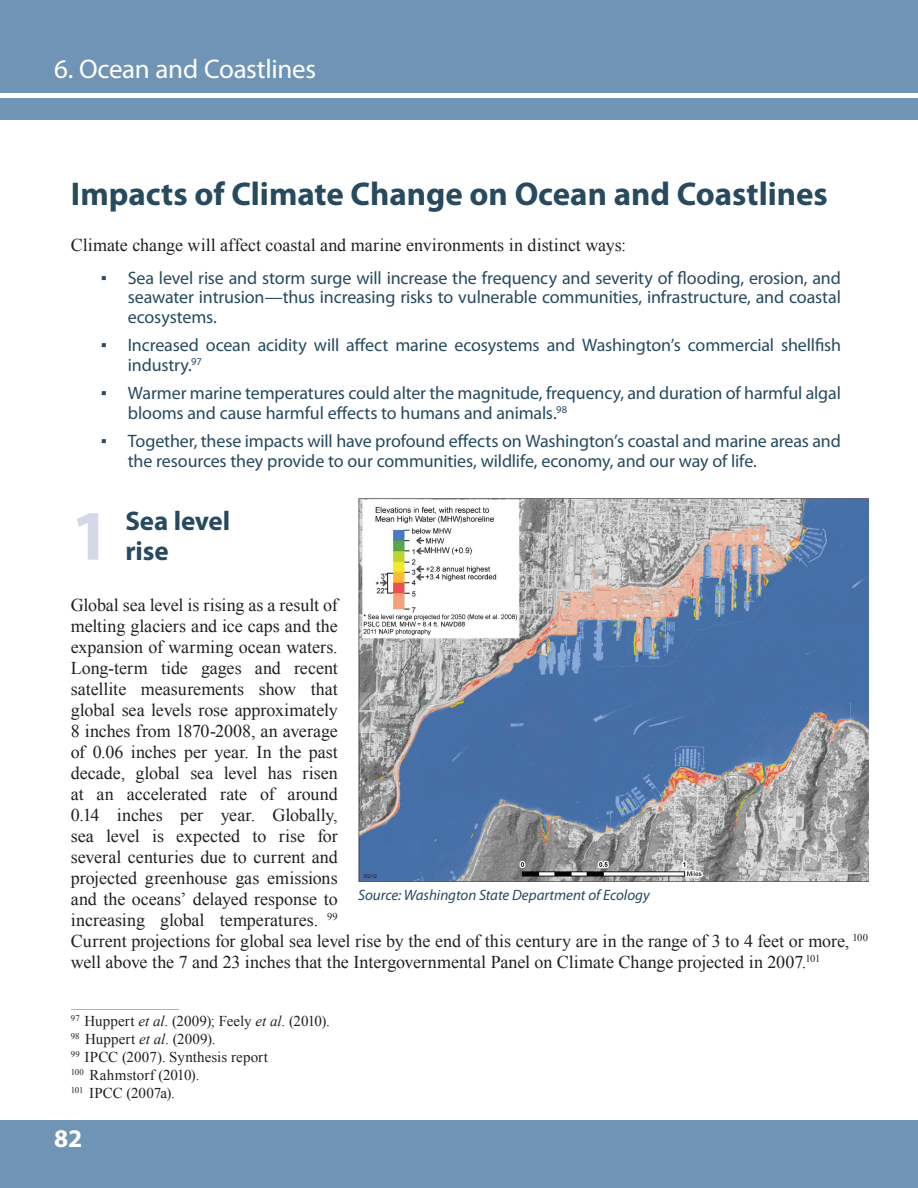
<style>
.page{position:relative;width:918px;height:1188px;background:#fff}
.page>*{position:absolute;margin:0;border:0;box-sizing:border-box;transform-origin:0 0}
.t1{font:700 71.55px "Myriad Pro";color:#d5d9e7}
.t2{font:700 33px "Myriad Pro";color:#274a5e}
.t3{font:27px "Myriad Pro";letter-spacing:-.015em;color:#fff}
.t4{font:700 27px/30px "Myriad Pro";letter-spacing:-.005em;color:#274a5e}
.t5{font:700 25.5px "Myriad Pro";color:#fff}
.t6{font:18px/21px "Times New Roman";color:#231f20}
.t7{font:18px/19.5px "Myriad Pro";letter-spacing:-.01em;color:#274a5e}
.t8{font:15px/18px "Times New Roman";letter-spacing:.005em;color:#231f20}
.t9{font:italic 15px "Myriad Pro";letter-spacing:-.005em;color:#274a5e}
.s1{font-family:"Times New Roman"}
.s2{font-style:italic}
</style>
<div class="page">
<div style="left:0;top:0;width:918px;height:120px;background:#7094b5"></div>
<hr style="left:0;top:93px;width:918px;height:4px;background:#fff">
<div style="left:0;top:1120px;width:918px;height:68px;background:#7094b5"></div>
<hr style="left:71px;top:1009px;width:108px;height:1px;background:#b2b3b7">
<img style="left:358px;top:498px;width:510px;height:383px">
<h3 class="t3" style="left:54px;top:52px;width:264px">6. Ocean and Coastlines</h3>
<h2 class="t2" style="left:71px;top:172px;width:759px">Impacts of Climate Change on Ocean and Coastlines</h2>
<p class="t6" style="left:71px;top:234px;width:557px">Climate change will affect coastal and marine environments in distinct ways:</p>
<p class="t7" style="left:128px;top:268px;width:715px;text-align:justify;text-indent:-27px"><span class="s1">▪</span> Sea level rise and storm surge will increase the frequency and severity of flooding, erosion, and seawater intrusion—thus increasing risks to vulnerable communities, infrastructure, and coastal ecosystems.</p>
<p class="t7" style="left:128px;top:335px;width:715px;text-indent:-27px"><span class="s1">▪</span> Increased ocean acidity will affect marine ecosystems and Washington’s commercial shellfish industry.<sup>97</sup></p>
<p class="t7" style="left:128px;top:383px;width:715px;text-indent:-27px"><span class="s1">▪</span> Warmer marine temperatures could alter the magnitude, frequency, and duration of harmful algal blooms and cause harmful effects to humans and animals.<sup>98</sup></p>
<p class="t7" style="left:128px;top:431px;width:715px;text-indent:-27px"><span class="s1">▪</span> Together, these impacts will have profound effects on Washington’s coastal and marine areas and the resources they provide to our communities, wildlife, economy, and our way of life.</p>
<h1 class="t1" style="left:71px;top:489px;width:41px">1</h1>
<h3 class="t4" style="left:126px;top:505px;width:106px">Sea level rise</h3>
<p class="t6" style="left:71px;top:594px;width:799px">Global sea level is rising as a result of<br>melting glaciers and ice caps and the<br>expansion of warming ocean waters.<br>Long-term tide gages and recent<br>satellite measurements show that<br>global sea levels rose approximately<br>8 inches from 1870-2008, an average<br>of 0.06 inches per year. In the past<br>decade, global sea level has risen<br>at an accelerated rate of around<br>0.14 inches per year. Globally,<br>sea level is expected to rise for<br>several centuries due to current and<br>projected greenhouse gas emissions<br>and the oceans’ delayed response to<br>increasing global temperatures. <sup>99<br></sup>Current projections for global sea level rise by the end of this century are in the range of 3 to 4 feet or more, <sup>100 </sup>well above the 7 and 23 inches that the Intergovernmental Panel on Climate Change projected in 2007.<sup>101</sup></p>
<p class="t9" style="left:358px;top:886px;width:293px">Source: Washington State Department of Ecology</p>
<p class="t8" style="left:71px;top:1012px;width:261px"><sup>97</sup> Huppert <span class="s2">et al</span>. (2009); Feely <span class="s2">et al</span>. (2010).<br><sup>98</sup> Huppert <span class="s2">et al</span>. (2009).<br><sup>99</sup> IPCC (2007). Synthesis report<br><sup>100</sup> Rahmstorf (2010).<br><sup>101</sup> IPCC (2007a).</p>
<h3 class="t5" style="left:54px;top:1122px;width:30px">82</h3>
</div>
